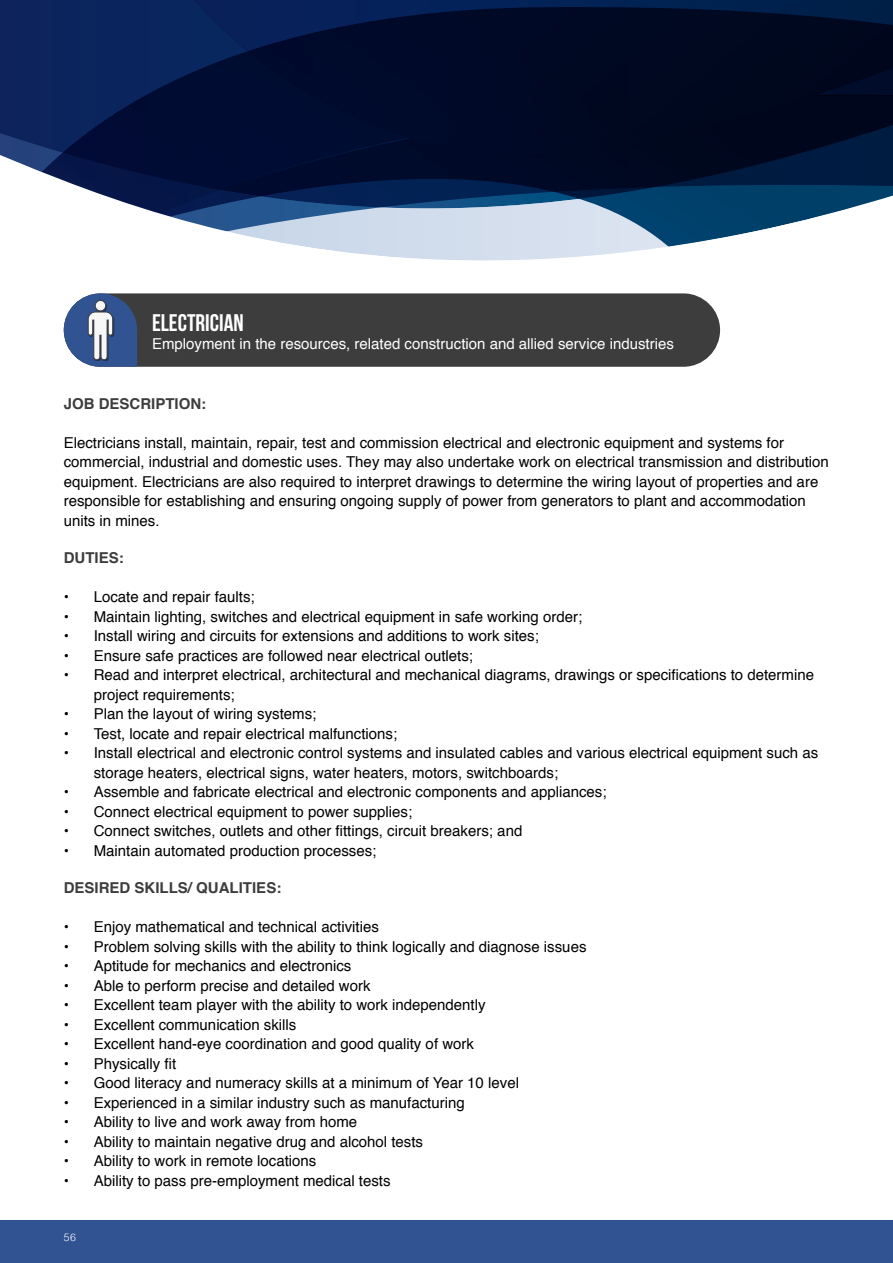
<style>
.page{position:relative;width:893px;height:1263px;background:#fff}
.page>*{position:absolute;margin:0;border:0;box-sizing:border-box;transform-origin:0 0}
.t1{font:24px "Bebas Neue";color:#fff}
.t2{font:15px/19.5px "Helvetica";color:#000}
.t3{font:15px "Helvetica";color:#fff}
.t4{font:700 15px "Helvetica";color:#3d3d3d}
.t5{font:300 10.5px "Helvetica";color:#fff}
</style>
<div class="page">
<div style="left:0;top:1220px;width:893px;height:43px;background:#315392"></div>
<svg style="left:0;top:0;width:893px;height:121px"></svg>
<svg style="left:0;top:121px;width:893px;height:246px"></svg>
<div style="left:64px;top:293px;width:656px;height:74px;background:#3d3d3d;border-radius:37px"></div>
<svg style="left:64px;top:293px;width:73px;height:74px"></svg>
<hr style="left:892px;top:673px;width:1px;height:138px;background:#e9ebed">
<h1 class="t1" style="left:152px;top:309px;width:93px">ELECTRICIAN</h1>
<p class="t3" style="left:152px;top:332px;width:523px">Employment in the resources, related construction and allied service industries</p>
<p class="t4" style="left:64px;top:391px;width:144px">JOBDESCRIPTION:</p>
<p class="t2" style="left:64px;top:433px;width:767px">Electricians install, maintain, repair, test and commission electrical and electronic equipment and systems for commercial, industrial and domestic uses. They may also undertake work on electrical transmission and distribution equipment. Electricians are also required to interpret drawings to determine the wiring layout of properties and are responsible for establishing and ensuring ongoing supply of power from generators to plant and accommodation units in mines.</p>
<p class="t4" style="left:64px;top:546px;width:61px">DUTIES:</p>
<p class="t2" style="left:64px;top:588px;width:192px">• Locate and repair faults;</p>
<p class="t2" style="left:64px;top:607px;width:520px">• Maintain lighting, switches and electrical equipment in safe working order;</p>
<p class="t2" style="left:64px;top:627px;width:477px">• Install wiring and circuits for extensions and additions to work sites;</p>
<p class="t2" style="left:64px;top:646px;width:411px">• Ensure safe practices are followed near electrical outlets;</p>
<p class="t2" style="left:94px;top:666px;width:722px;text-indent:-30px">• Read and interpret electrical, architectural and mechanical diagrams, drawings or specifications to determine project requirements;</p>
<p class="t2" style="left:64px;top:705px;width:254px">• Plan the layout of wiring systems;</p>
<p class="t2" style="left:64px;top:724px;width:335px">• Test, locate and repair electrical malfunctions;</p>
<p class="t2" style="left:94px;top:744px;width:726px;text-indent:-30px">• Install electrical and electronic control systems and insulated cables and various electrical equipment such as storage heaters, electrical signs, water heaters, motors, switchboards;</p>
<p class="t2" style="left:64px;top:783px;width:544px">• Assemble and fabricate electrical and electronic components and appliances;</p>
<p class="t2" style="left:64px;top:802px;width:350px">• Connect electrical equipment to power supplies;</p>
<p class="t2" style="left:64px;top:822px;width:460px">• Connect switches, outlets and other fittings, circuit breakers; and</p>
<p class="t2" style="left:64px;top:841px;width:314px">• Maintain automated production processes;</p>
<p class="t4" style="left:64px;top:876px;width:219px">DESIRED SKILLS/ QUALITIES:</p>
<p class="t2" style="left:64px;top:918px;width:317px">• Enjoy mathematical and technical activities</p>
<p class="t2" style="left:64px;top:937px;width:524px">• Problem solving skills with the ability to think logically and diagnose issues</p>
<p class="t2" style="left:64px;top:957px;width:289px">• Aptitude for mechanics and electronics</p>
<p class="t2" style="left:64px;top:976px;width:308px">• Able to perform precise and detailed work</p>
<p class="t2" style="left:64px;top:996px;width:423px">• Excellent team player with the ability to work independently</p>
<p class="t2" style="left:64px;top:1015px;width:234px">• Excellent communication skills</p>
<p class="t2" style="left:64px;top:1035px;width:412px">• Excellent hand-eye coordination and good quality of work</p>
<p class="t2" style="left:64px;top:1054px;width:114px">• Physically fit</p>
<p class="t2" style="left:64px;top:1074px;width:457px">• Good literacy and numeracy skills at a minimum of Year 10 level</p>
<p class="t2" style="left:64px;top:1093px;width:402px">• Experienced in a similar industry such as manufacturing</p>
<p class="t2" style="left:64px;top:1113px;width:295px">• Ability to live and work away from home</p>
<p class="t2" style="left:64px;top:1132px;width:361px">• Ability to maintain negative drug and alcohol tests</p>
<p class="t2" style="left:64px;top:1152px;width:254px">• Ability to work in remote locations</p>
<p class="t2" style="left:64px;top:1171px;width:328px">• Ability to pass pre-employment medical tests</p>
<p class="t5" style="left:64px;top:1230px;width:14px">56</p>
</div>
